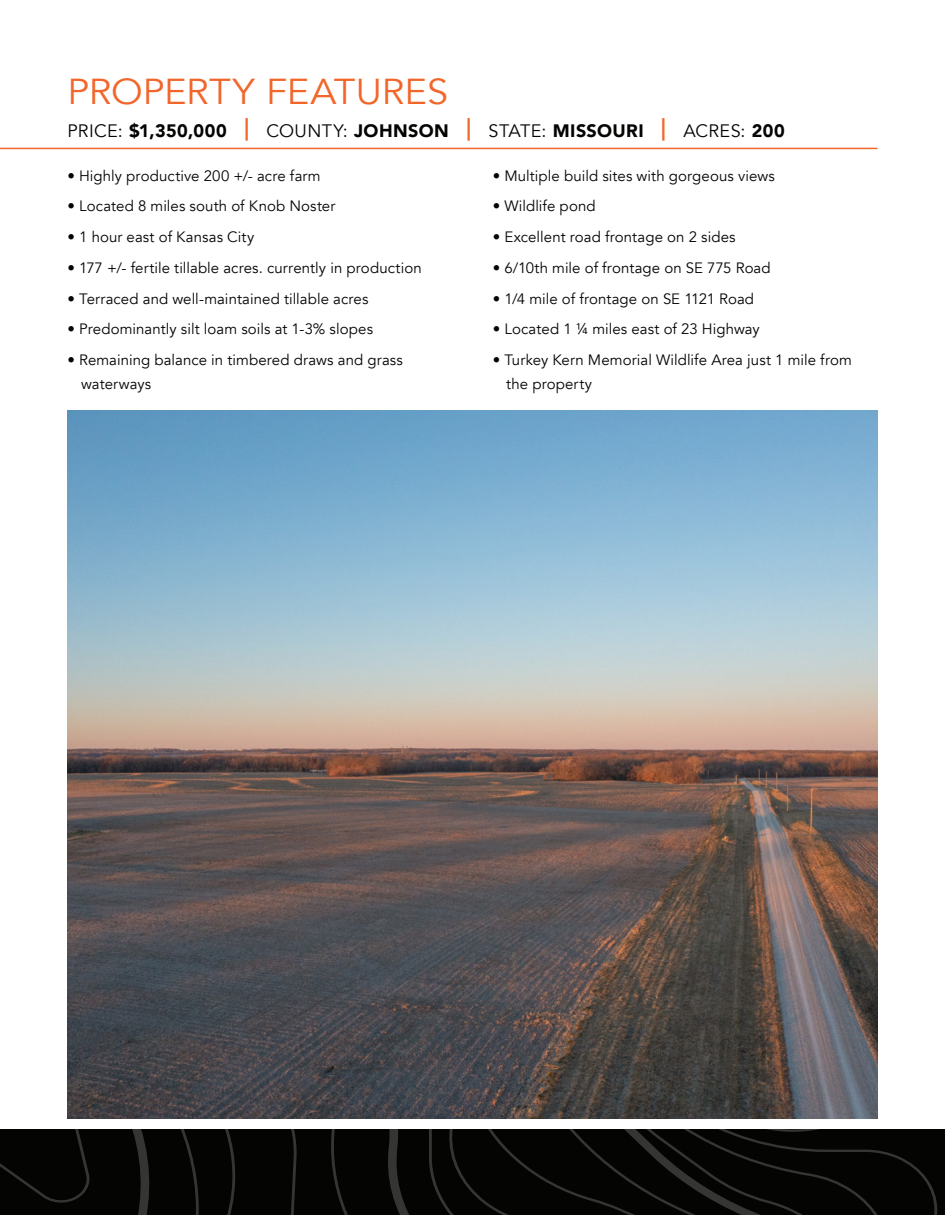
<style>
.page{position:relative;width:945px;height:1215px;background:#fff}
.page>*{position:absolute;margin:0;border:0;box-sizing:border-box;transform-origin:0 0}
.t1{font:36px "Avenir";color:#f2662a;scale:1.05 1}
.t2{font:900 18px "Avenir";letter-spacing:.025em;color:#040503}
.t3{font:15px/24px "Avenir";letter-spacing:.005em;color:#040503}
.s1{font-weight:400}
.s2{font-size:22.5px;color:#f2662a}
</style>
<div class="page">
<img style="left:68px;top:411px;width:810px;height:707px">
<hr style="left:0;top:148px;width:878px;height:1px;background:#f2662a">
<svg style="left:0;top:1129px;width:945px;height:86px;background:#080907"></svg>
<p class="t1" style="left:68px;top:70px;width:364px">PROPERTY FEATURES</p>
<p class="t2" style="left:68px;top:115px;width:719px"><span class="s1">PRICE:</span> $1,350,000 <span class="s2">|</span> <span class="s1">COUNTY:</span> JOHNSON <span class="s2">|</span> <span class="s1">STATE:</span> MISSOURI <span class="s2">|</span> <span class="s1">ACRES:</span> 200</p>
<p class="t3" style="left:68px;top:164px;width:255px">• Highly productive 200 +/- acre farm</p>
<p class="t3" style="left:68px;top:194px;width:269px">• Located 8 miles south of Knob Noster</p>
<p class="t3" style="left:68px;top:225px;width:188px">• 1 hour east of Kansas City</p>
<p class="t3" style="left:68px;top:256px;width:356px">• 177 +/- fertile tillable acres. currently in production</p>
<p class="t3" style="left:68px;top:287px;width:302px">• Terraced and well-maintained tillable acres</p>
<p class="t3" style="left:68px;top:317px;width:307px">• Predominantly silt loam soils at 1-3% slopes</p>
<p class="t3" style="left:81px;top:348px;width:324px;text-indent:-14px">• Remaining balance in timbered draws and grass waterways</p>
<p class="t3" style="left:493px;top:164px;width:284px">• Multiple build sites with gorgeous views</p>
<p class="t3" style="left:493px;top:194px;width:104px">• Wildlife pond</p>
<p class="t3" style="left:493px;top:225px;width:244px">• Excellent road frontage on 2 sides</p>
<p class="t3" style="left:493px;top:256px;width:279px">• 6/10th mile of frontage on SE 775 Road</p>
<p class="t3" style="left:493px;top:287px;width:263px">• 1/4 mile of frontage on SE 1121 Road</p>
<p class="t3" style="left:493px;top:317px;width:269px">• Located 1 ¼ miles east of 23 Highway</p>
<p class="t3" style="left:506px;top:348px;width:347px;text-indent:-14px">• Turkey Kern Memorial Wildlife Area just 1 mile from the property</p>
</div>
